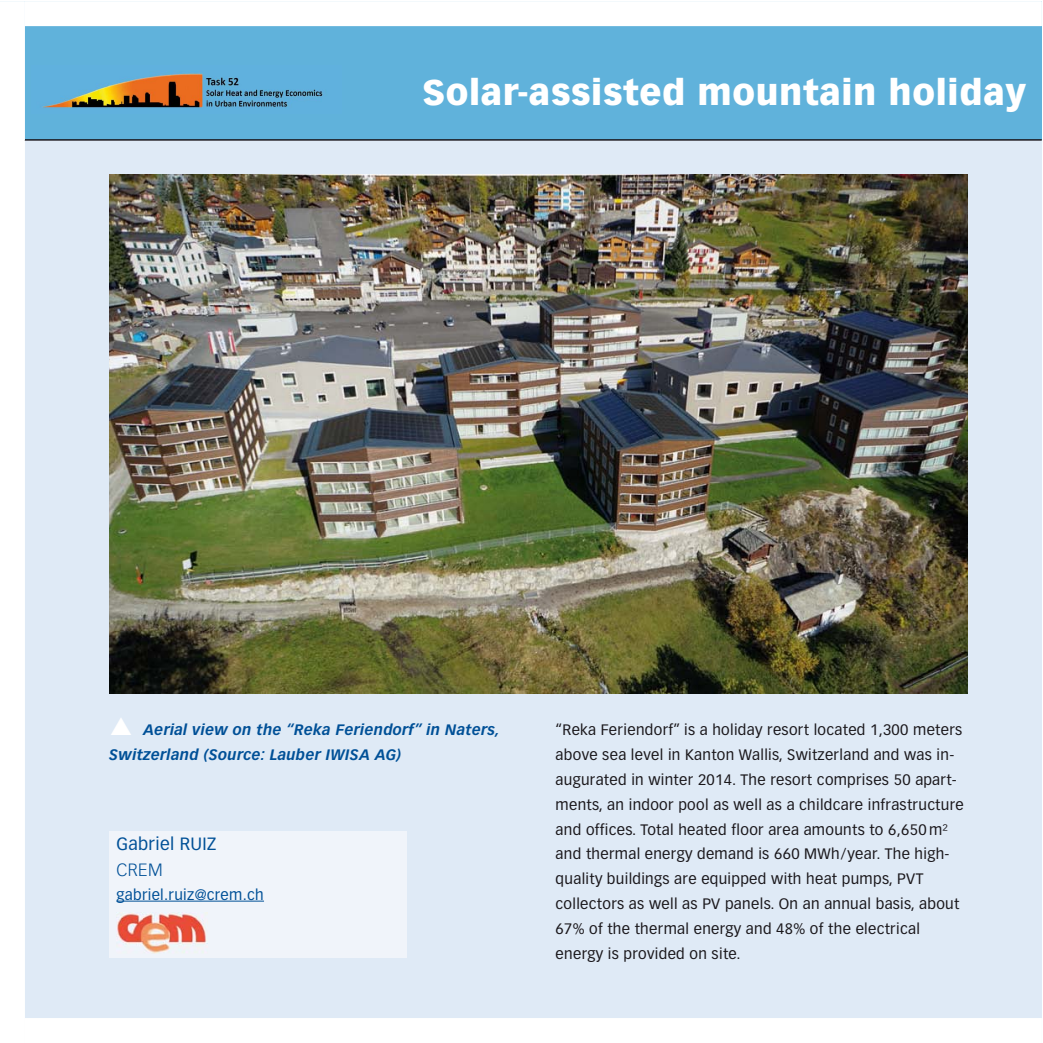
<style>
.page{position:relative;width:1043px;height:1043px;background:#fff}
.page>*{position:absolute;margin:0;border:0;box-sizing:border-box;transform-origin:0 0}
.t1{font:900 35px "Vectora LH";letter-spacing:.02em;color:#fff}
.t2{font:17.5px "Vectora LH";letter-spacing:.02em;color:#005097}
.t3{font:300 17.5px "Vectora LH";color:#005097}
.t4{font:14.88px/24.8px "Vectora LH";letter-spacing:.025em;color:#1a171b}
.t5{font:italic 700 14.88px/24.8px "Vectora LH";letter-spacing:.02em;color:#005097}
.t6{font:14.88px "Vectora LH";letter-spacing:.025em;color:#005097}
</style>
<div class="page">
<div style="left:0;top:1px;width:1042px;height:1042px;background:#dfeaf6"></div>
<div style="left:109px;top:831px;width:298px;height:25px;background:#f0f4fa"></div>
<div style="left:109px;top:856px;width:298px;height:26px;background:#f0f4fa"></div>
<div style="left:109px;top:882px;width:298px;height:25px;background:#f0f4fa"></div>
<hr style="left:117px;top:901px;width:147px;height:1px;background:#005097">
<div style="left:109px;top:907px;width:298px;height:51px;background:#f0f4fa"></div>
<div style="left:25px;top:1018px;width:1017px;height:25px;background:#fff"></div>
<div style="left:0;top:1px;width:25px;height:1042px;background:#fff"></div>
<div style="left:0;top:1px;width:1042px;height:139px;background:#60b2db"></div>
<div style="left:25px;top:1px;width:1017px;height:25px;background:#fff"></div>
<hr style="left:25px;top:140px;width:1017px;height:1px;background:#1a171b">
<div style="left:0;top:1px;width:25px;height:139px;background:#fff"></div>
<img style="left:43px;top:73px;width:280px;height:35px">
<img style="left:109px;top:175px;width:858px;height:519px">
<img style="left:117px;top:913px;width:91px;height:41px">
<h1 class="t1" style="left:422px;top:79px;width:605px">So lar-as sisted moun tain hol i day</h1>
<p class="t5" style="left:109px;top:719px;width:392px;text-indent:34px">Ae rial view on the “Reka Feriendorf” in Naters,<br>Swit zer land (Source: Lauber IWISA AG)</p>
<p class="t2" style="left:117px;top:837px;width:101px">Ga briel RUIZ</p>
<p class="t3" style="left:117px;top:863px;width:48px">CREM</p>
<p class="t6" style="left:117px;top:888px;width:149px">gabriel.ruiz@crem.ch</p>
<p class="t4" style="left:556px;top:719px;width:410px">“Reka Feriendorf” is a hol i day re sort lo cated 1,300 me ters above sea level in Kanton Wallis, Swit zer land and was in - au gu rated in win ter 2014. The re sort com prises 50 apart - ments, an in door pool as well as a childcare in fra struc ture and of fices. To tal heated floor area amounts to 6,650 m² and ther mal en ergy de mand is 660 MWh/year. The high&shy;qual ity build ings are equipped with heat pumps, PVT collectors as well as PV pan els. On an an nual ba sis, about 67% of the ther mal en ergy and 48% of the elec tri cal energy is pro vided on site.</p>
</div>
